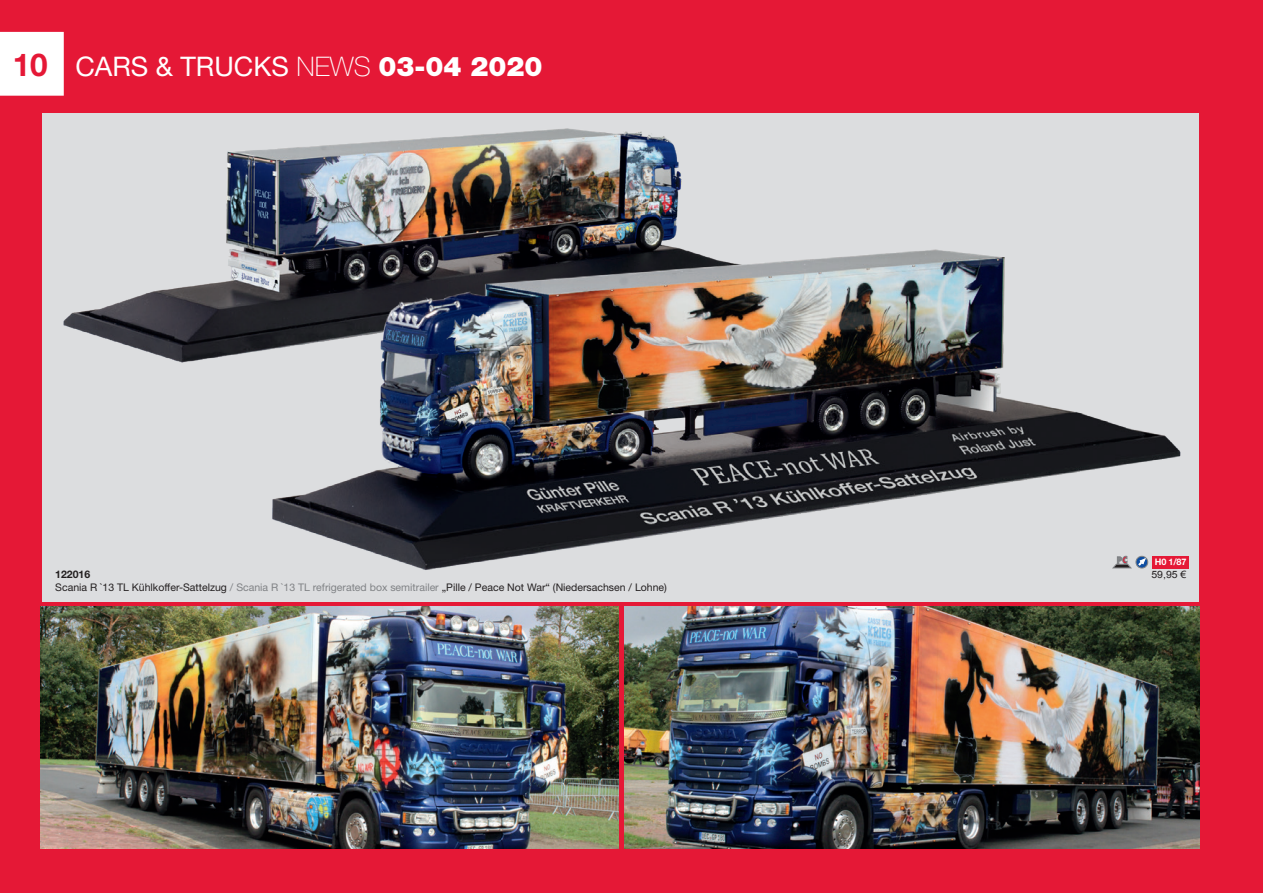
<style>
.page{position:relative;width:1263px;height:893px;background:#e51836}
.page>*{position:absolute;margin:0;border:0;box-sizing:border-box;transform-origin:0 0}
.t1{font:27px "Helvetica Neue";color:#fff}
.t2{font:10.5px "Helvetica Neue";color:#231f20}
.t3{font:700 10.5px "Helvetica Neue";color:#231f20}
.t4{font:10.05px "Arial";color:#231f20;scale:1.04 1}
.t5{font:700 9px "Helvetica Neue";color:#fff}
.s1{font-weight:700;font-size:31.5px;color:#e51836}
.s2{font-weight:100}
.s3{font-weight:900}
.s4{color:#808285}
</style>
<div class="page">
<div style="left:0;top:32px;width:64px;height:64px;background:#fff"></div>
<div style="left:43px;top:113px;width:1156px;height:489px;background:#dcdddf"></div>
<img style="left:41px;top:606px;width:578px;height:242px">
<img style="left:624px;top:606px;width:575px;height:242px">
<img style="left:42px;top:113px;width:640px;height:284px">
<img style="left:217px;top:243px;width:972px;height:327px">
<h1 class="t1" style="left:13px;top:50px;width:531px"><span class="s1">10</span> CARS &amp; TRUCKS <span class="s2">NEWS</span> <span class="s3">03-04 2020</span></h1>
<p class="t5" style="left:1155px;top:557px;width:33px">H0 1/87</p>
<p class="t3" style="left:55px;top:568px;width:37px">122016</p>
<p class="t4" style="left:1151px;top:568px;width:35px">59,95 €</p>
<p class="t2" style="left:55px;top:581px;width:613px">Scania R `13 TL Kühlkoffer-Sattelzug <span class="s4">/ Scania R `13 TL refrigerated box semitrailer</span> „Pille / Peace Not War“ (Niedersachsen / Lohne)</p>
</div>
